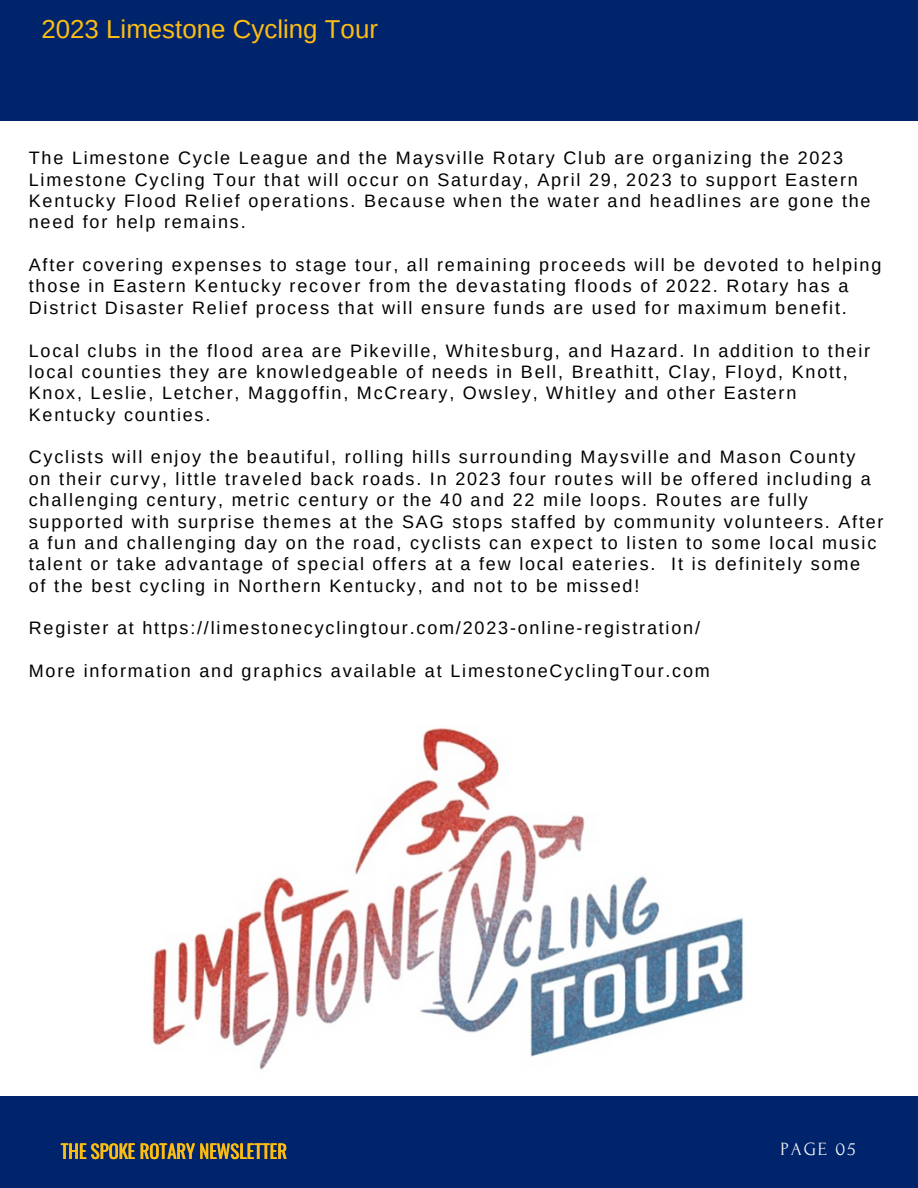
<style>
.page{position:relative;width:918px;height:1188px;background:#fff}
.page>*{position:absolute;margin:0;border:0;box-sizing:border-box;transform-origin:0 0}
.t1{font:25.95px "Arimo";color:#febd11}
.t2{font:18.75px "Oswald";color:#febd11}
.t3{font:18.6px "Forum";letter-spacing:.1em;color:#fafafa}
.t4{font:18px/21.3px "Arimo";letter-spacing:.1em;color:#000}
</style>
<div class="page">
<div style="left:0;top:1096px;width:918px;height:92px;background:#00246c"></div>
<div style="left:0;top:0;width:918px;height:120px;background:#00246c"></div>
<img style="left:151px;top:727px;width:593px;height:343px">
<h1 class="t1" style="left:41px;top:15px;width:338px">2023 Limestone Cycling Tour</h1>
<p class="t4" style="left:29px;top:147px;width:843px">The Limestone Cycle League and the Maysville Rotary Club are organizing the 2023<br>Limestone Cycling Tour that will occur on Saturday, April 29, 2023 to support Eastern Kentucky Flood Relief operations. Because when the water and headlines are gone the need for help remains.</p>
<p class="t4" style="left:29px;top:254px;width:854px">After covering expenses to stage tour, all remaining proceeds will be devoted to helping those in Eastern Kentucky recover from the devastating floods of 2022. Rotary has a<br>District Disaster Relief process that will ensure funds are used for maximum benefit.</p>
<p class="t4" style="left:29px;top:340px;width:843px">Local clubs in the flood area are Pikeville, Whitesburg, and Hazard. In addition to their local counties they are knowledgeable of needs in Bell, Breathitt, Clay, Floyd, Knott, Knox, Leslie, Letcher, Maggoffin, McCreary, Owsley, Whitley and other Eastern Kentucky counties.</p>
<p class="t4" style="left:29px;top:447px;width:856px">Cyclists will enjoy the beautiful, rolling hills surrounding Maysville and Mason County<br>on their curvy, little traveled back roads. In 2023 four routes will be offered including a challenging century, metric century or the 40 and 22 mile loops. Routes are fully supported with surprise themes at the SAG stops staffed by community volunteers. After a fun and challenging day on the road, cyclists can expect to listen to some local music talent or take advantage of special offers at a few local eateries. It is definitely some<br>of the best cycling in Northern Kentucky, and not to be missed!</p>
<p class="t4" style="left:29px;top:618px;width:673px">Register at https://limestonecyclingtour.com/2023-online-registration/</p>
<p class="t4" style="left:29px;top:660px;width:683px">More information and graphics available at LimestoneCyclingTour.com</p>
<p class="t2" style="left:61px;top:1137px;width:228px">THE SPOKE ROTARY NEWSLETTER</p>
<p class="t3" style="left:781px;top:1139px;width:76px">PAGE 05</p>
</div>
